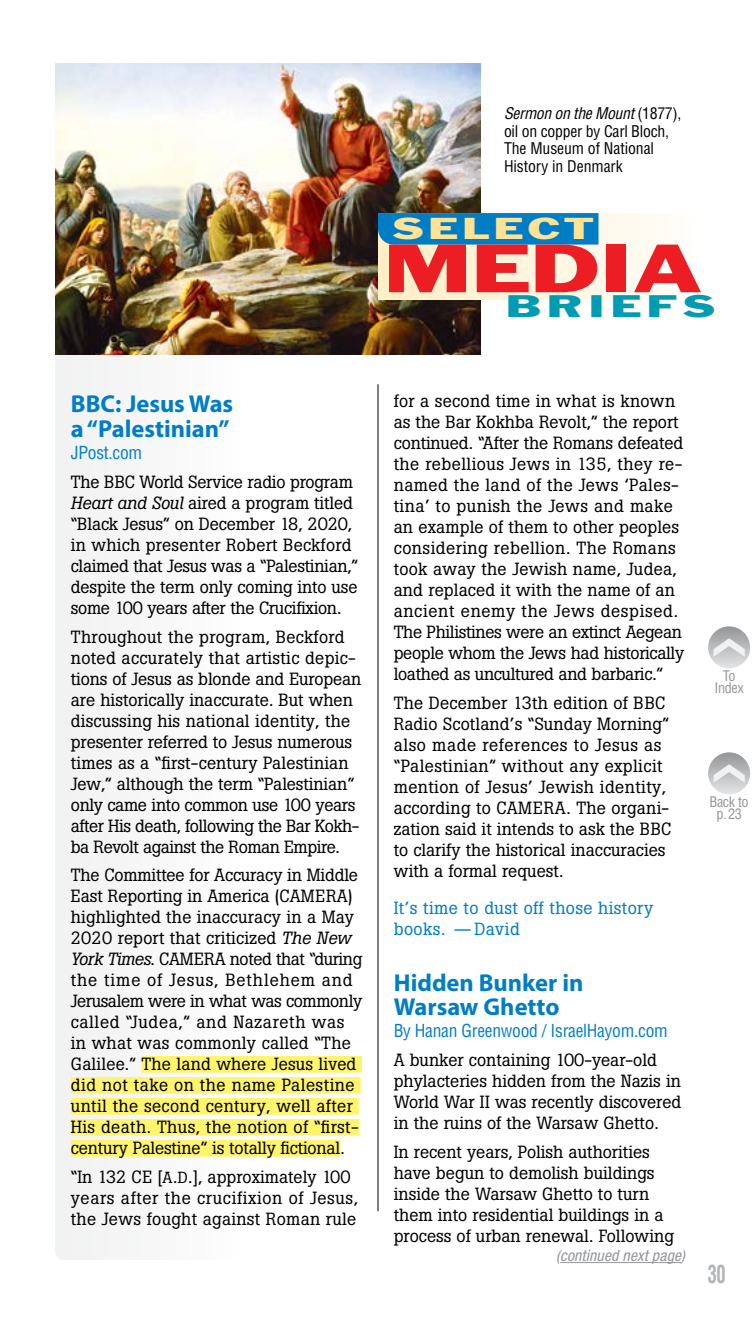
<style>
.page{position:relative;width:756px;height:1323px;background:#fff}
.page>*{position:absolute;margin:0;border:0;box-sizing:border-box;transform-origin:0 0}
.t1{font:63px "Franklin Gothic";letter-spacing:-.01em;color:#ed1d24;scale:1.42 1}
.t2{font:28.88px "Franklin Gothic";letter-spacing:.1em;color:#009cb3;scale:1.62 1}
.t3{font:28px "Franklin Gothic";letter-spacing:.08em;color:#ffe293;scale:1.62 1}
.t4{font:700 24.5px/24.5px "Myriad Pro";color:#007dc5}
.t5{font:700 condensed 24.5px "Helvetica";color:#b1b4b6;scale:.75 1}
.t6{font:17.5px/21px "Boton";color:#000}
.t7{font:condensed 17.5px "Helvetica";letter-spacing:-.015em;color:#007dc5}
.t8{font:17.5px/21px "Boton";letter-spacing:.02em;color:#007dc5}
.t9{font:condensed 15.75px/17.5px "Helvetica";letter-spacing:-.005em;color:#000}
.t10{font:italic condensed 15.75px "Helvetica Neue LT Std";letter-spacing:.01em;color:#939598}
.t11{font:condensed 14.17px/12.2px "Helvetica";letter-spacing:-.025em;color:#939598;text-align:center}
.s1{font-style:italic}
.s2{font-size:15.92px}
</style>
<div class="page">
<div style="left:55px;top:354px;width:189px;height:906px;background:#f6f7f7"></div>
<hr style="left:378px;top:384px;width:1px;height:827px;background:#000">
<img style="left:55px;top:63px;width:425px;height:291px">
<div style="left:142px;top:1056px;width:220px;height:17px;background:#fff56d"></div>
<div style="left:71px;top:1077px;width:290px;height:17px;background:#fff56d"></div>
<div style="left:71px;top:1098px;width:288px;height:17px;background:#fff56d"></div>
<div style="left:71px;top:1119px;width:288px;height:17px;background:#fff56d"></div>
<div style="left:71px;top:1140px;width:269px;height:17px;background:#fff56d"></div>
<div style="left:378px;top:213px;width:323px;height:87px;background:linear-gradient(to right,#ffeec5,#fefdfb)"></div>
<svg style="left:378px;top:213px;width:220px;height:32px;background:#057fc5"></svg>
<div style="left:708px;top:626px;width:42px;height:42px;background:linear-gradient(to bottom,#96989b,#e0e1e2);border-radius:21px"></div>
<svg style="left:714px;top:638px;width:31px;height:19px"></svg>
<div style="left:708px;top:752px;width:42px;height:42px;background:linear-gradient(to bottom,#96989b,#e0e1e2);border-radius:21px"></div>
<svg style="left:714px;top:764px;width:31px;height:19px"></svg>
<hr style="left:560px;top:1262px;width:121px;height:1px;background:#939598">
<p class="t9" style="left:504px;top:105px;width:179px"><span class="s1">Sermon on the Mount</span> (1877), oil on copper by Carl Bloch,<br>The Museum of National<br>History in Denmark</p>
<h3 class="t3" style="left:392px;top:211px;width:126px">SELECT</h3>
<h1 class="t1" style="left:383px;top:228px;width:227px">MEDIA</h1>
<h2 class="t2" style="left:505px;top:287px;width:131px">BRIEFS</h2>
<h3 class="t4" style="left:71px;top:391px;width:164px">BBC: Jesus Was a “Palestinian”</h3>
<p class="t7" style="left:71px;top:442px;width:73px">JPost.com</p>
<p class="t6" style="left:71px;top:471px;width:289px">The BBC World Service radio program <span class="s1">Heart and Soul</span> aired a program titled “Black Jesus” on December 18, 2020, in which presenter Robert Beckford claimed that Jesus was a “Palestinian,” despite the term only coming into use some 100 years after the Crucifixion.</p>
<p class="t6" style="left:71px;top:626px;width:292px">Throughout the program, Beckford noted accurately that artistic depic&shy;tions of Jesus as blonde and European are historically inaccurate. But when discussing his national identity, the presenter referred to Jesus numerous times as a “first-century Palestinian Jew,” although the term “Palestinian” only came into common use 100 years after His death, following the Bar Kokh&shy;ba Revolt against the Roman Empire.</p>
<p class="t6" style="left:71px;top:865px;width:293px">The Committee for Accuracy in Middle East Reporting in America (CAMERA) highlighted the inaccuracy in a May 2020 report that criticized <span class="s1">The New York Times</span>. CAMERA noted that “during the time of Jesus, Bethlehem and Jerusalem were in what was commonly called “Judea,” and Nazareth was in what was commonly called “The Galilee.” The land where Jesus lived did not take on the name Palestine until the second century, well after His death. Thus, the notion of “first-- century Palestine” is totally fictional.</p>
<p class="t6" style="left:71px;top:1167px;width:289px">“In 132 CE [<span class="s2">a</span>.<span class="s2">d</span>.], approximately 100 years after the crucifixion of Jesus, the Jews fought against Roman rule</p>
<p class="t6" style="left:394px;top:390px;width:292px">for a second time in what is known as the Bar Kokhba Revolt,” the report continued. “After the Romans defeated the rebellious Jews in 135, they re&shy;named the land of the Jews ‘Pales&shy;tina’ to punish the Jews and make an example of them to other peoples considering rebellion. The Romans took away the Jewish name, Judea, and replaced it with the name of an ancient enemy the Jews despised.<br>The Philistines were an extinct Aegean people whom the Jews had historically loathed as uncultured and barbaric.”</p>
<p class="t6" style="left:394px;top:692px;width:279px">The December 13th edition of BBC Radio Scotland’s “Sunday Morning” also made references to Jesus as “Palestinian” without any explicit mention of Jesus’ Jewish identity, according to CAMERA. The organi&shy;zation said it intends to ask the BBC to clarify the historical inaccuracies with a formal request.</p>
<p class="t8" style="left:394px;top:897px;width:261px">It’s time to dust off those history books. —David</p>
<h3 class="t4" style="left:394px;top:969px;width:191px">Hidden Bunker in<br>Warsaw Ghetto</h3>
<p class="t7" style="left:394px;top:1020px;width:276px">By Hanan Greenwood / IsraelHayom.com</p>
<p class="t6" style="left:394px;top:1049px;width:289px">A bunker containing 100-year-old phylacteries hidden from the Nazis in World War II was recently discovered in the ruins of the Warsaw Ghetto.</p>
<p class="t6" style="left:394px;top:1141px;width:282px">In recent years, Polish authorities have begun to demolish buildings inside the Warsaw Ghetto to turn them into residential buildings in a process of urban renewal. Following</p>
<p class="t10" style="left:556px;top:1246px;width:130px">(continued next page)</p>
<p class="t11" style="left:714px;top:670px;width:31px">To<br>Index</p>
<p class="t11" style="left:710px;top:796px;width:41px">Back to p.23</p>
<h3 class="t5" style="left:708px;top:1258px;width:25px">30</h3>
</div>
